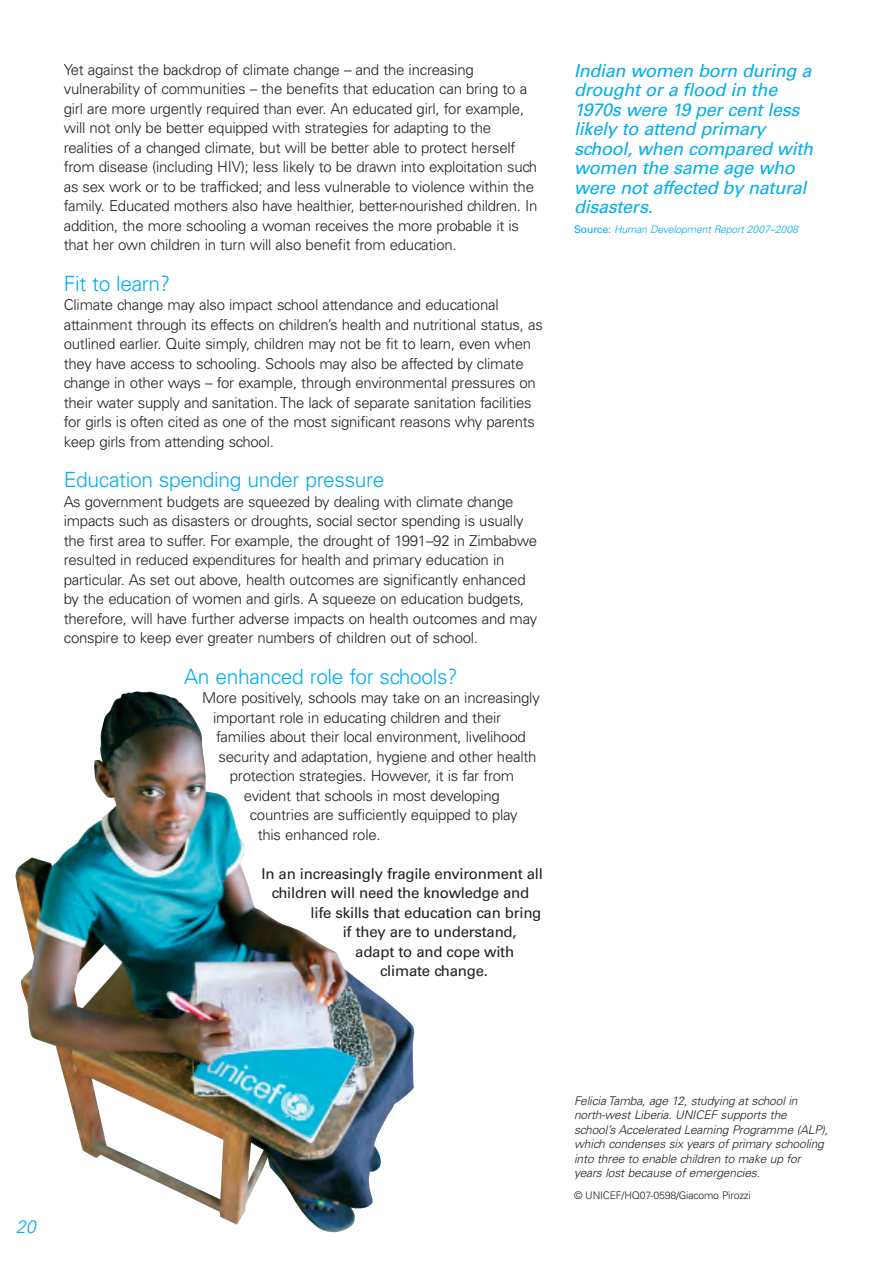
<style>
.page{position:relative;width:893px;height:1263px;background:#fff}
.page>*{position:absolute;margin:0;border:0;box-sizing:border-box;transform-origin:0 0}
.t1{font:300 21px "Univers";letter-spacing:-.015em;color:#00aeef}
.t2{font:italic 18px/19.5px "Univers";letter-spacing:-.015em;color:#00aeef}
.t3{font:italic 300 18px "Univers";color:#00aeef}
.t4{font:300 15px/19.5px "Univers";letter-spacing:-.015em;color:#231f20}
.t5{font:15px "Univers";letter-spacing:-.015em;color:#231f20}
.t6{font:italic 300 12px/14.4px "Univers";letter-spacing:-.01em;color:#231f20}
.t7{font:italic 300 10.5px "Univers";letter-spacing:-.015em;color:#00aeef}
.t8{font:300 10.5px "Univers";letter-spacing:-.015em;color:#231f20}
.s1{font-weight:400;font-style:normal}
</style>
<div class="page">
<img style="left:15px;top:691px;width:400px;height:542px">
<p class="t4" style="left:64px;top:61px;width:475px">Yet against the backdrop of climate change – and the increasing vulnerability of communities – the benefits that education can bring to a girl are more urgently required than ever. An educated girl, for example, will not only be better equipped with strategies for adapting to the realities of a changed climate, but will be better able to protect herself from disease (including HIV); less likely to be drawn into exploitation such as sex work or to be trafficked; and less vulnerable to violence within the family. Educated mothers also have healthier, better-nourished children. In addition, the more schooling a woman receives the more probable it is that her own children in turn will also benefit from education.</p>
<h1 class="t1" style="left:64px;top:275px;width:108px">Fit to learn?</h1>
<p class="t4" style="left:64px;top:296px;width:481px">Climate change may also impact school attendance and educational attainment through its effects on children’s health and nutritional status, as outlined earlier. Quite simply, children may not be fit to learn, even when they have access to schooling. Schools may also be affected by climate change in other ways – for example, through environmental pressures on their water supply and sanitation. The lack of separate sanitation facilities for girls is often cited as one of the most significant reasons why parents keep girls from attending school.</p>
<h1 class="t1" style="left:64px;top:472px;width:322px">Education spending under pressure</h1>
<p class="t4" style="left:64px;top:493px;width:475px">As government budgets are squeezed by dealing with climate change impacts such as disasters or droughts, social sector spending is usually the first area to suffer. For example, the drought of 1991–92 in Zimbabwe resulted in reduced expenditures for health and primary education in particular. As set out above, health outcomes are significantly enhanced by the education of women and girls. A squeeze on education budgets, therefore, will have further adverse impacts on health outcomes and may conspire to keep ever greater numbers of children out of school.</p>
<h1 class="t1" style="left:184px;top:668px;width:275px">An enhanced role for schools?</h1>
<p class="t4" style="left:202px;top:689px;width:339px">More positively, schools may take on an increasingly</p>
<p class="t4" style="left:213px;top:709px;width:290px">important role in educating children and their</p>
<p class="t4" style="left:216px;top:728px;width:311px">families about their local environment, livelihood</p>
<p class="t4" style="left:219px;top:748px;width:319px">security and adaptation, hygiene and other health</p>
<p class="t4" style="left:230px;top:767px;width:286px">protection strategies. However, it is far from</p>
<p class="t4" style="left:244px;top:787px;width:257px">evident that schools in most developing</p>
<p class="t4" style="left:250px;top:806px;width:270px">countries are sufficiently equipped to play</p>
<p class="t4" style="left:258px;top:826px;width:125px">this enhanced role.</p>
<p class="t5" style="left:261px;top:868px;width:283px">In an increasingly fragile environment all</p>
<p class="t5" style="left:272px;top:887px;width:259px">children will need the knowledge and</p>
<p class="t5" style="left:311px;top:907px;width:232px">life skills that education can bring</p>
<p class="t5" style="left:343px;top:926px;width:176px">if they are to understand,</p>
<p class="t5" style="left:355px;top:946px;width:160px">adapt to and cope with</p>
<p class="t5" style="left:380px;top:965px;width:109px">climate change.</p>
<p class="t2" style="left:574px;top:62px;width:240px">Indian women born during a drought or a flood in the<br>1970s were 19 per cent less likely to attend primary school, when compared with women the same age who were not affected by natural disasters.</p>
<p class="t7" style="left:574px;top:225px;width:225px"><span class="s1">Source:</span> Human Development Report 2007–2008</p>
<p class="t3" style="left:16px;top:1219px;width:22px">20</p>
<p class="t6" style="left:574px;top:1095px;width:256px">Felicia Tamba, age 12, studying at school in north-west Liberia. UNICEF supports the school’s Accelerated Learning Programme (ALP), which condenses six years of primary schooling into three to enable children to make up for years lost because of emergencies.</p>
<p class="t8" style="left:574px;top:1191px;width:178px">© UNICEF/HQ07-0598/Giacomo Pirozzi</p>
</div>
